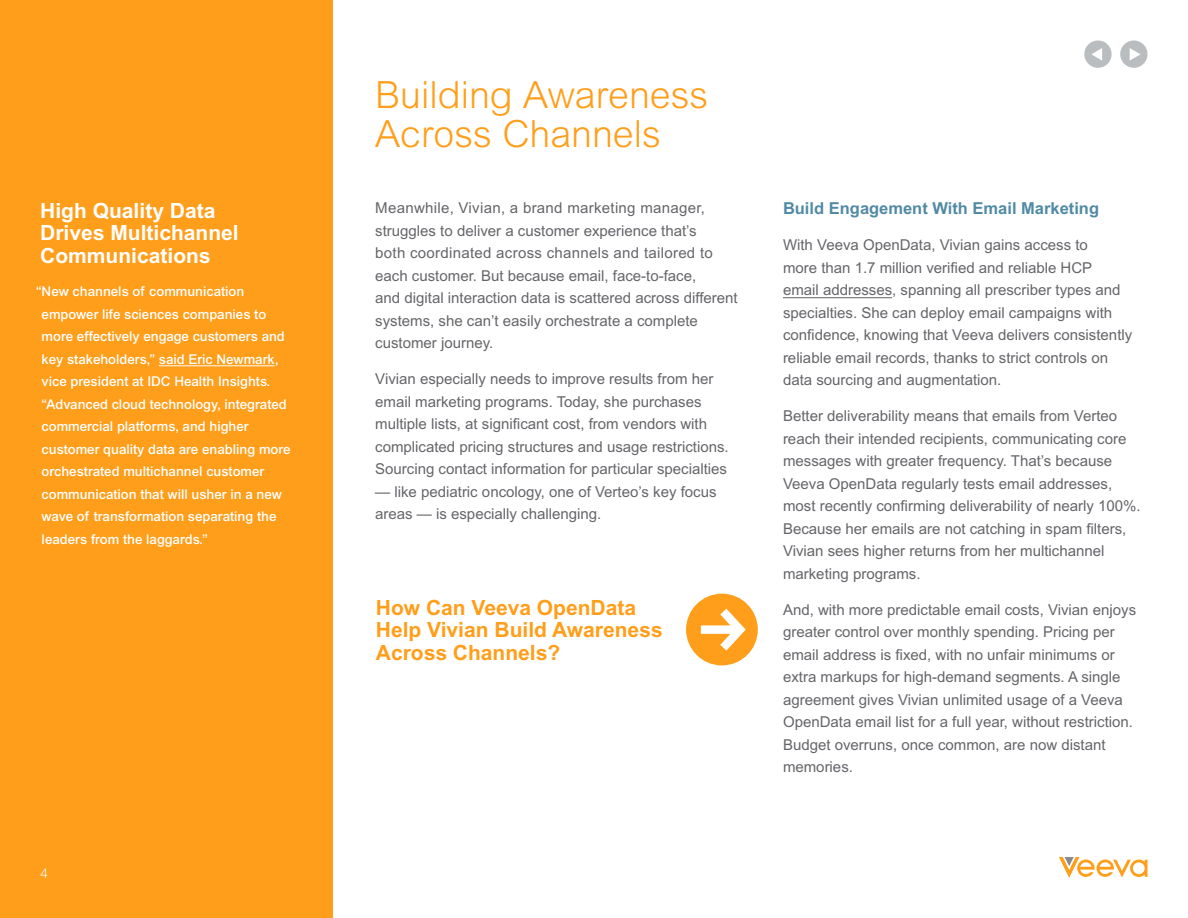
<style>
.page{position:relative;width:1188px;height:918px;background:#fff}
.page>*{position:absolute;margin:0;border:0;box-sizing:border-box;transform-origin:0 0}
.t1{font:300 37.5px/39px "Arial MT Std";color:#ff9e1a}
.t2{font:700 21px/22.5px "Arial MT Std";color:#ff9e1a}
.t3{font:700 21px/22.5px "Arial MT Std";color:#fff}
.t4{font:700 16.5px "Arial MT Std";color:#518aa4}
.t5{font:15px/22.5px "Arial MT Std";color:#65656a}
.t6{font:500 13.5px/22.5px "Arial MT Std";color:#fff}
.t7{font:300 13.5px "Arial MT Std";color:#fff}
</style>
<div class="page">
<div style="left:0;top:0;width:333px;height:918px;background:#ff9e1a"></div>
<hr style="left:159px;top:365px;width:116px;height:1px;background:#fff">
<svg style="left:1059px;top:857px;width:89px;height:20px"></svg>
<hr style="left:783px;top:297px;width:109px;height:1px;background:#65656a">
<svg style="left:686px;top:594px;width:72px;height:71px"></svg>
<div style="left:1084px;top:40px;width:28px;height:28px;background:#babdbf;border-radius:50%"></div>
<svg style="left:1091px;top:48px;width:11px;height:13px"></svg>
<div style="left:1120px;top:40px;width:27px;height:28px;background:#babdbf;border-radius:50%"></div>
<svg style="left:1130px;top:48px;width:11px;height:13px"></svg>
<h2 class="t3" style="left:40px;top:199px;width:200px">High Quality Data<br>Drives Multichannel<br>Communications</h2>
<p class="t6" style="left:42px;top:280px;width:251px;text-indent:-6px">“New channels of communication empower life sciences companies to more effectively engage customers and key stakeholders,” said Eric Newmark, vice president at IDC Health Insights. “Advanced cloud technology, integrated commercial platforms, and higher customer quality data are enabling more orchestrated multichannel customer communication that will usher in a new wave of transformation separating the leaders from the laggards.”</p>
<p class="t7" style="left:40px;top:865px;width:9px">4</p>
<h1 class="t1" style="left:375px;top:75px;width:335px">Building Awareness<br>Across Channels</h1>
<p class="t5" style="left:375px;top:197px;width:364px">Meanwhile, Vivian, a brand marketing manager, struggles to deliver a customer experience that’s<br>both coordinated across channels and tailored to each customer. But because email, face-to-face,<br>and digital interaction data is scattered across different systems, she can’t easily orchestrate a complete customer journey.</p>
<p class="t5" style="left:375px;top:368px;width:355px">Vivian especially needs to improve results from her email marketing programs. Today, she purchases multiple lists, at significant cost, from vendors with complicated pricing structures and usage restrictions.<br>Sourcing contact information for particular specialties</p>
<p class="t5" style="left:375px;top:480px;width:343px">— like pediatric oncology, one of Verteo’s key focus areas — is especially challenging.</p>
<h2 class="t2" style="left:376px;top:596px;width:288px">How Can Veeva OpenData<br>Help Vivian Build Awareness<br>Across Channels?</h2>
<p class="t4" style="left:783px;top:199px;width:318px">Build Engagement With Email Marketing</p>
<p class="t5" style="left:783px;top:234px;width:351px">With Veeva OpenData, Vivian gains access to<br>more than 1.7 million verified and reliable HCP<br>email addresses, spanning all prescriber types and specialties. She can deploy email campaigns with confidence, knowing that Veeva delivers consistently reliable email records, thanks to strict controls on data sourcing and augmentation.</p>
<p class="t5" style="left:783px;top:405px;width:359px">Better deliverability means that emails from Verteo reach their intended recipients, communicating core messages with greater frequency. That’s because Veeva OpenData regularly tests email addresses, most recently confirming deliverability of nearly 100%.<br>Because her emails are not catching in spam filters, Vivian sees higher returns from her multichannel marketing programs.</p>
<p class="t5" style="left:783px;top:598px;width:355px">And, with more predictable email costs, Vivian enjoys greater control over monthly spending. Pricing per email address is fixed, with no unfair minimums or extra markups for high-demand segments. A single agreement gives Vivian unlimited usage of a Veeva OpenData email list for a full year, without restriction.<br>Budget overruns, once common, are now distant memories.</p>
</div>
